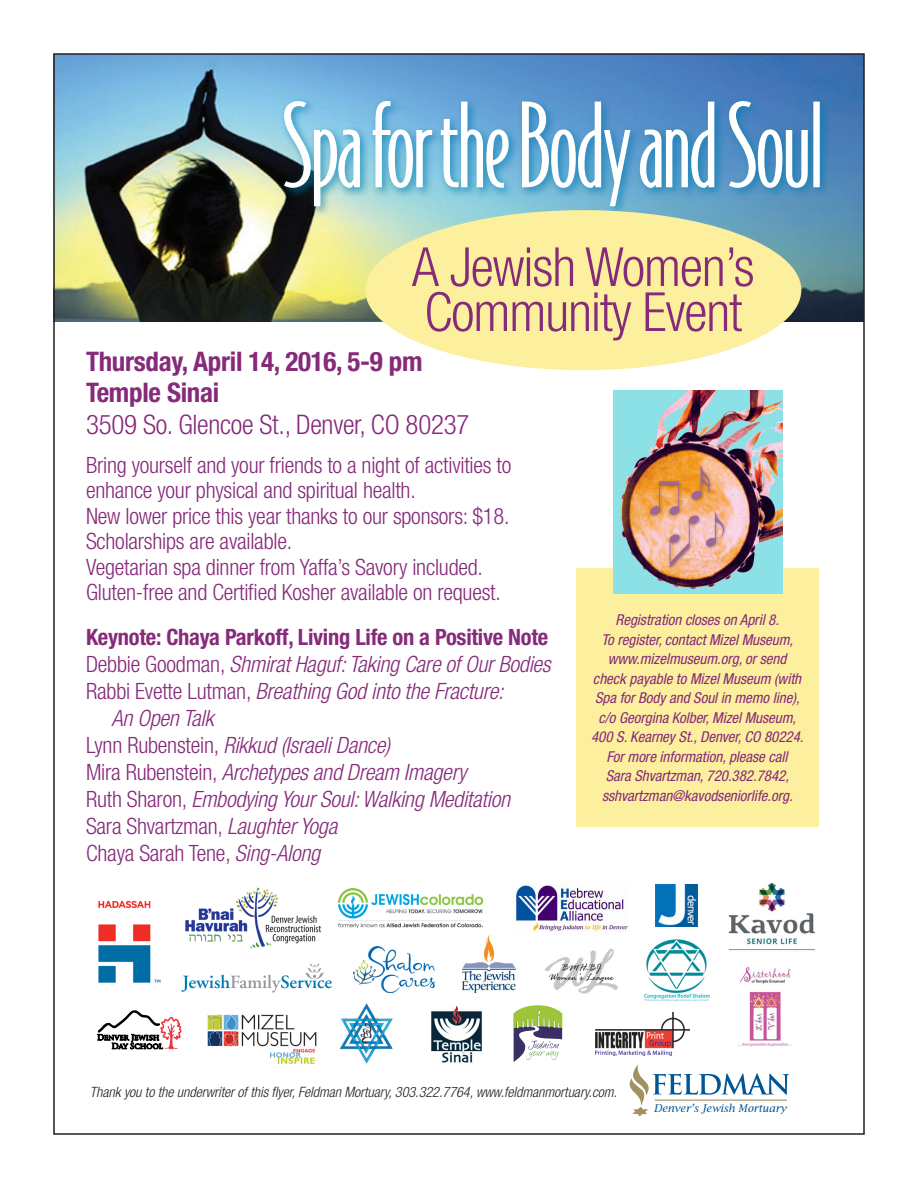
<style>
.page{position:relative;width:918px;height:1188px;background:#fff}
.page>*{position:absolute;margin:0;border:0;box-sizing:border-box;transform-origin:0 0}
.t1{font:300 condensed 54px/45px "Helvetica Neue";letter-spacing:-.02em;color:#862a7a}
.t2{font:700 condensed 27px "Helvetica Neue";letter-spacing:-.01em;color:#862a7a}
.t3{font:300 condensed 27px "Helvetica Neue";letter-spacing:-.01em;color:#862a7a}
.t4{font:300 condensed 22.5px/25.5px "Helvetica Neue";letter-spacing:-.01em;color:#862a7a}
.t5{font:italic 300 condensed 22.5px/27px "Helvetica Neue";letter-spacing:-.01em;color:#862a7a}
.t6{font:700 condensed 22.5px "Helvetica Neue";letter-spacing:-.01em;color:#862a7a}
.t7{font:italic condensed 15px/19.5px "Helvetica Neue";color:#862a7a;text-align:center}
.t8{font:italic 300 condensed 14.25px "Helvetica Neue";color:#231f20}
.t9{font:italic 10.65px "Lucida Bright";color:#005595}
.s1{font-style:normal}
.s2{font-style:italic}
</style>
<div class="page">
<img style="left:56px;top:56px;width:806px;height:266px">
<div style="left:576px;top:568px;width:243px;height:259px;background:#fcef9d"></div>
<img style="left:644px;top:940px;width:66px;height:62px">
<svg style="left:630px;top:1064px;width:159px;height:53px"></svg>
<hr style="left:655px;top:1100px;width:132px;height:1px;background:#a29161">
<img style="left:545px;top:948px;width:73px;height:45px">
<img style="left:185px;top:887px;width:137px;height:62px">
<img style="left:728px;top:883px;width:87px;height:68px">
<img style="left:513px;top:885px;width:115px;height:47px">
<img style="left:338px;top:888px;width:144px;height:40px">
<img style="left:207px;top:1014px;width:110px;height:50px">
<img style="left:353px;top:946px;width:82px;height:47px">
<img style="left:738px;top:967px;width:54px;height:80px">
<img style="left:462px;top:935px;width:53px;height:58px">
<svg style="left:513px;top:1005px;width:49px;height:57px"></svg>
<img style="left:431px;top:1005px;width:51px;height:57px">
<img style="left:596px;top:1012px;width:94px;height:43px">
<img style="left:98px;top:900px;width:63px;height:83px">
<img style="left:656px;top:884px;width:42px;height:42px">
<svg style="left:182px;top:963px;width:150px;height:30px"></svg>
<img style="left:614px;top:390px;width:169px;height:204px">
<div style="left:280px;top:97px;width:551px;height:121px;background:#007cb1;opacity:.75"></div>
<svg style="left:284px;top:101px;width:536px;height:105px"></svg>
<div style="left:365px;top:210px;width:436px;height:160px;background:#fcef9d;border-radius:50%"></div>
<img style="left:340px;top:1003px;width:53px;height:61px">
<svg style="left:97px;top:1010px;width:85px;height:40px"></svg>
<p class="t1" style="left:412px;top:244px;width:344px">A Jewish Women’s<br>Community Event</p>
<p class="t2" style="left:86px;top:345px;width:338px">Thursday, April 14, 2016, 5-9 pm</p>
<p class="t2" style="left:86px;top:376px;width:135px">Temple Sinai</p>
<p class="t3" style="left:86px;top:409px;width:385px">3509 So. Glencoe St., Denver, CO 80237</p>
<p class="t4" style="left:86px;top:452px;width:427px">Bring yourself and your friends to a night of activities to enhance your physical and spiritual health.</p>
<p class="t4" style="left:86px;top:503px;width:425px">New lower price this year thanks to our sponsors: $18.<br>Scholarships are available.</p>
<p class="t4" style="left:86px;top:554px;width:398px">Vegetarian spa dinner from Yaffa’s Savory included.</p>
<p class="t4" style="left:86px;top:579px;width:416px">Gluten-free and Certified Kosher available on request.</p>
<p class="t6" style="left:86px;top:624px;width:464px">Keynote: Chaya Parkoff, Living Life on a Positive Note</p>
<p class="t5" style="left:86px;top:651px;width:466px"><span class="s1">Debbie Goodman,</span> Shmirat Haguf: Taking Care of Our Bodies<br><span class="s1">Rabbi Evette Lutman,</span> Breathing God into the Fracture:</p>
<p class="t5" style="left:112px;top:705px;width:104px">An Open Talk</p>
<p class="t5" style="left:86px;top:732px;width:306px"><span class="s1">Lynn Rubenstein,</span> Rikkud (Israeli Dance)</p>
<p class="t5" style="left:86px;top:759px;width:382px"><span class="s1">Mira Rubenstein,</span> Archetypes and Dream Imagery</p>
<p class="t5" style="left:86px;top:786px;width:426px"><span class="s1">Ruth Sharon,</span> Embodying Your Soul: Walking Meditation</p>
<p class="t4" style="left:86px;top:813px;width:253px">Sara Shvartzman, <span class="s2">Laughter Yoga</span></p>
<p class="t4" style="left:86px;top:840px;width:236px">Chaya Sarah Tene, <span class="s2">Sing-Along</span></p>
<p class="t7" style="left:616px;top:610px;width:165px">Registration closes on April 8.</p>
<p class="t7" style="left:602px;top:630px;width:193px">To register, contact Mizel Museum,</p>
<p class="t7" style="left:591px;top:649px;width:214px">www.mizelmuseum.org, or send check payable to Mizel Museum (with Spa for Body and Soul in memo line), c/o Georgina Kolber, Mizel Museum, 400 S. Kearney St., Denver, CO 80224.<br>For more information, please call<br>Sara Shvartzman, 720.382.7842, sshvartzman@kavodseniorlife.org.</p>
<p class="t8" style="left:90px;top:1083px;width:529px">Thank you to the underwriter of this flyer, Feldman Mortuary, 303.322.7764, www.feldmanmortuary.com.</p>
<p class="t9" style="left:654px;top:1102px;width:134px">Denver’s Jewish Mortuary</p>
</div>
